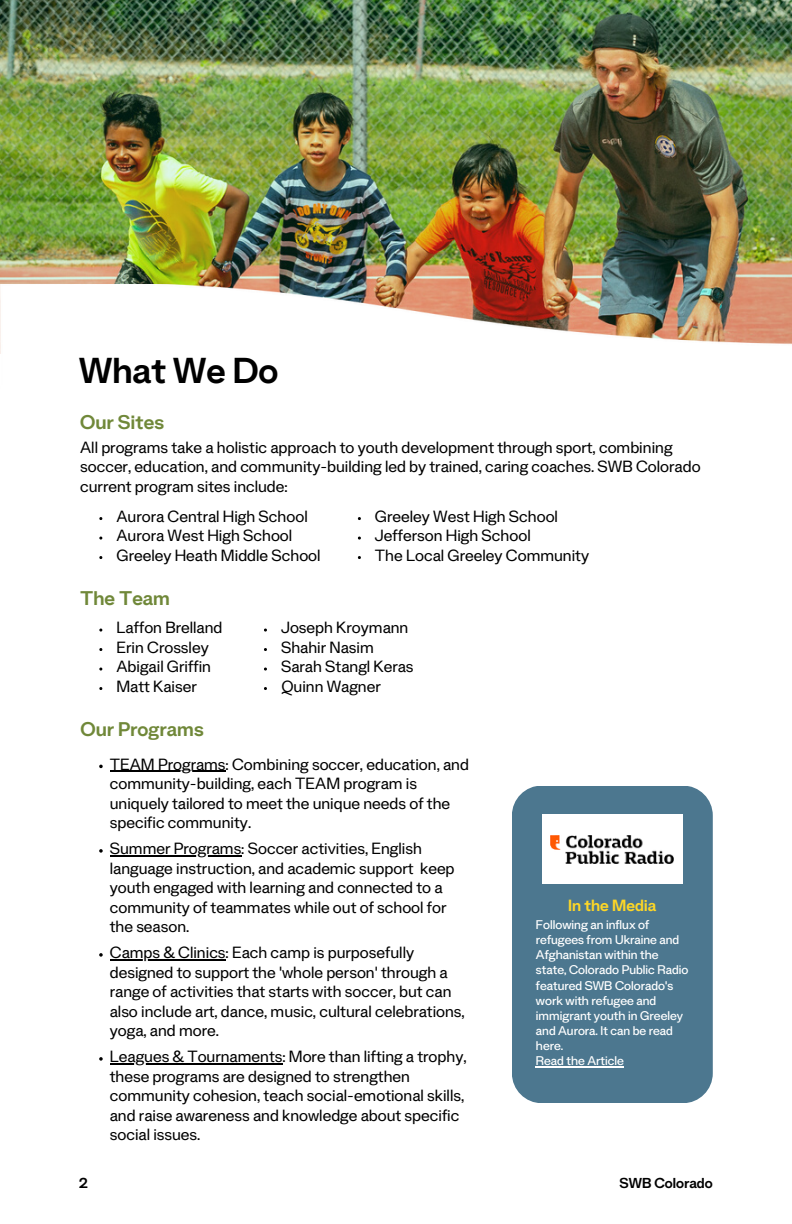
<style>
.page{position:relative;width:792px;height:1224px;background:#fff}
.page>*{position:absolute;margin:0;border:0;box-sizing:border-box;transform-origin:0 0}
.t1{font:700 40px "Stelvio Grotesk";color:#000}
.t2{font:700 22px "Stelvio Grotesk";color:#708839}
.t3{font:18px/19.6px "Stelvio Grotesk";color:#000}
.t4{font:700 18px "Stelvio Grotesk";color:#fed726}
.t5{font:700 16px "Stelvio Grotesk";color:#000}
.t6{font:500 14px/15.2px "Stelvio Grotesk";color:#fff}
</style>
<div class="page">
<img style="left:0;top:0;width:792px;height:284px">
<img style="left:0;top:284px;width:792px;height:70px">
<svg style="left:99px;top:765px;width:4px;height:3px"></svg>
<hr style="left:110px;top:771px;width:116px;height:1px;background:#000">
<svg style="left:99px;top:849px;width:4px;height:4px"></svg>
<hr style="left:110px;top:855px;width:131px;height:2px;background:#000">
<svg style="left:99px;top:953px;width:4px;height:4px"></svg>
<hr style="left:110px;top:959px;width:116px;height:2px;background:#000">
<svg style="left:99px;top:1057px;width:4px;height:4px"></svg>
<hr style="left:110px;top:1063px;width:172px;height:2px;background:#000">
<div style="left:512px;top:786px;width:201px;height:317px;background:#4c778f;border-radius:30px"></div>
<hr style="left:536px;top:1067px;width:88px;height:1px;background:#fff">
<div style="left:542px;top:814px;width:140px;height:69px;background:#fff"></div>
<img style="left:551px;top:835px;width:123px;height:29px">
<p class="t1" style="left:79px;top:358px;width:201px">What We Do</p>
<p class="t2" style="left:80px;top:415px;width:86px">Our Sites</p>
<p class="t3" style="left:80px;top:441px;width:622px">All programs take a holistic approach to youth development through sport, combining soccer, education, and community-building led by trained, caring coaches. SWB Colorado current program sites include:</p>
<p class="t3" style="left:116px;top:509px;width:193px">Aurora Central High School</p>
<p class="t3" style="left:116px;top:529px;width:177px">Aurora West High School</p>
<p class="t3" style="left:116px;top:548px;width:206px">Greeley Heath Middle School</p>
<p class="t2" style="left:80px;top:591px;width:91px">The Team</p>
<p class="t3" style="left:375px;top:509px;width:185px">Greeley West High School</p>
<p class="t3" style="left:375px;top:529px;width:157px">Jefferson High School</p>
<p class="t3" style="left:375px;top:548px;width:216px">The Local Greeley Community</p>
<p class="t3" style="left:116px;top:621px;width:108px">Laffon Brelland</p>
<p class="t3" style="left:116px;top:640px;width:94px">Erin Crossley</p>
<p class="t3" style="left:116px;top:660px;width:96px">Abigail Griffin</p>
<p class="t3" style="left:116px;top:679px;width:82px">Matt Kaiser</p>
<p class="t3" style="left:281px;top:621px;width:129px">Joseph Kroymann</p>
<p class="t3" style="left:281px;top:640px;width:94px">Shahir Nasim</p>
<p class="t3" style="left:281px;top:660px;width:134px">Sarah Stangl Keras</p>
<p class="t3" style="left:281px;top:679px;width:101px">Quinn Wagner</p>
<p class="t2" style="left:81px;top:722px;width:125px">Our Programs</p>
<p class="t3" style="left:110px;top:758px;width:361px">TEAM Programs: Combining soccer, education, and community-building, each TEAM program is uniquely tailored to meet the unique needs of the specific community.</p>
<p class="t3" style="left:110px;top:842px;width:346px">Summer Programs: Soccer activities, English language instruction, and academic support keep youth engaged with learning and connected to a community of teammates while out of school for the season.</p>
<p class="t3" style="left:110px;top:946px;width:357px">Camps &amp; Clinics: Each camp is purposefully designed to support the 'whole person' through a range of activities that starts with soccer, but can also include art, dance, music, cultural celebrations, yoga, and more.</p>
<p class="t3" style="left:110px;top:1050px;width:358px">Leagues &amp; Tournaments: More than lifting a trophy, these programs are designed to strengthen community cohesion, teach social-emotional skills, and raise awareness and knowledge about specific social issues.</p>
<p class="t4" style="left:568px;top:900px;width:90px">In the Media</p>
<p class="t6" style="left:536px;top:919px;width:154px">Following an influx of refugees from Ukraine and<br>Afghanistan within the state, Colorado Public Radio featured SWB Colorado's work with refugee and immigrant youth in Greeley and Aurora. It can be read here.</p>
<p class="t6" style="left:536px;top:1056px;width:90px">Read the Article</p>
<p class="t5" style="left:79px;top:1177px;width:10px">2</p>
<p class="t5" style="left:619px;top:1177px;width:95px">SWB Colorado</p>
</div>
